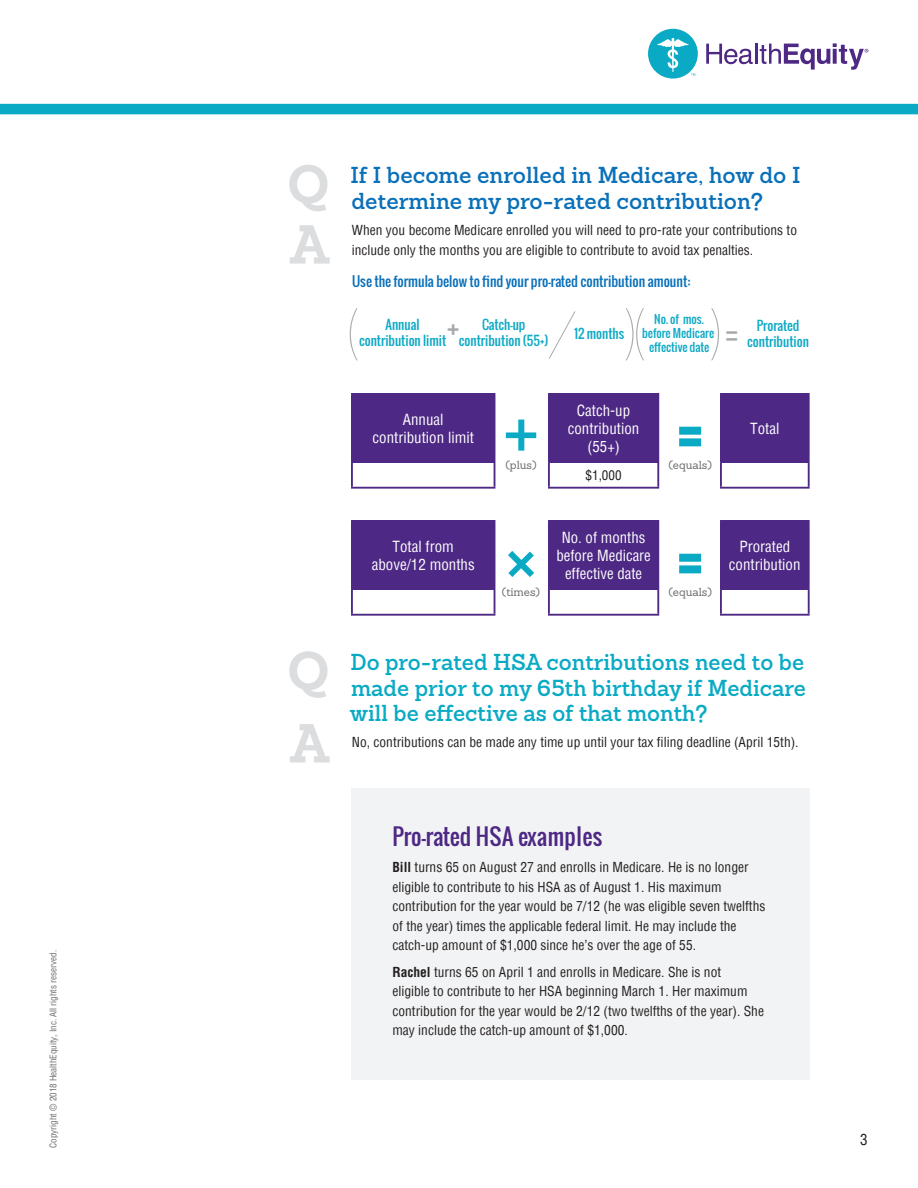
<style>
.page{position:relative;width:918px;height:1188px;background:#fff}
.page>*{position:absolute;margin:0;border:0;box-sizing:border-box;transform-origin:0 0}
.t1{font:700 73.5px "Oswald";color:#0aaac5}
.t2{font:73.5px "Sanchez Slab";color:#0aaac5}
.t3{font:200 57.45px "Helvetica Neue";color:#a7aaac}
.t4{font:700 53.4px "Sanchez Slab";color:#dcdddf}
.t5{font:300 43.5px "Oswald";color:#a7aaac}
.t6{font:600 22.5px/25.5px "Sanchez Slab";color:#0aaac5;text-align:justify}
.t7{font:600 22.5px/25.5px "Sanchez Slab";color:#0970b9}
.t8{font:22.5px "Oswald";letter-spacing:.02em;color:#4d2884}
.t9{font:condensed 15px/18px "Helvetica";color:#fff;text-align:center}
.t10{font:condensed 15px "Helvetica";color:#231f20}
.t11{font:condensed 13.5px/19.5px "Helvetica";color:#231f20}
.t12{font:13.5px "Oswald";color:#0970b9}
.t13{font:condensed 13.2px "Helvetica";color:#231f20}
.t14{font:12.9px/15.5px "Oswald";color:#0ea9c5;text-align:center}
.t15{font:11.55px/13.8px "Oswald";color:#0ea9c5;text-align:center}
.t16{font:11.25px "Sanchez Slab";color:#6c6d70}
.t17{font:condensed 9px "Helvetica";color:#6c6d70}
.s1{font-family:"Helvetica LT Std";font-weight:700}
</style>
<div class="page">
<div style="left:351px;top:788px;width:459px;height:292px;background:#f2f3f4"></div>
<svg style="left:549px;top:311px;width:27px;height:48px"></svg>
<div style="left:352px;top:394px;width:143px;height:69px;background:#4d2884"></div>
<hr style="left:351px;top:393px;width:144px;height:2px;background:#4d2884">
<hr style="left:351px;top:395px;width:2px;height:68px;background:#4d2884">
<hr style="left:351px;top:463px;width:2px;height:24px;background:#4d2884">
<svg style="left:494px;top:463px;width:1px;height:24px"></svg>
<hr style="left:351px;top:487px;width:144px;height:2px;background:#4d2884">
<div style="left:352px;top:521px;width:143px;height:69px;background:#4d2884"></div>
<hr style="left:351px;top:520px;width:144px;height:2px;background:#4d2884">
<hr style="left:351px;top:522px;width:2px;height:68px;background:#4d2884">
<hr style="left:351px;top:590px;width:2px;height:24px;background:#4d2884">
<svg style="left:494px;top:590px;width:1px;height:24px"></svg>
<hr style="left:351px;top:614px;width:144px;height:2px;background:#4d2884">
<div style="left:549px;top:394px;width:109px;height:69px;background:#4d2884"></div>
<hr style="left:548px;top:393px;width:111px;height:2px;background:#4d2884">
<hr style="left:548px;top:395px;width:2px;height:68px;background:#4d2884">
<hr style="left:657px;top:395px;width:2px;height:68px;background:#4d2884">
<hr style="left:548px;top:463px;width:2px;height:24px;background:#4d2884">
<hr style="left:657px;top:463px;width:2px;height:24px;background:#4d2884">
<hr style="left:548px;top:487px;width:111px;height:2px;background:#4d2884">
<div style="left:549px;top:521px;width:109px;height:69px;background:#4d2884"></div>
<hr style="left:548px;top:520px;width:111px;height:2px;background:#4d2884">
<hr style="left:548px;top:522px;width:2px;height:68px;background:#4d2884">
<hr style="left:657px;top:522px;width:2px;height:68px;background:#4d2884">
<hr style="left:548px;top:590px;width:2px;height:24px;background:#4d2884">
<hr style="left:657px;top:590px;width:2px;height:24px;background:#4d2884">
<hr style="left:548px;top:614px;width:111px;height:2px;background:#4d2884">
<div style="left:721px;top:394px;width:88px;height:69px;background:#4d2884"></div>
<hr style="left:720px;top:393px;width:90px;height:2px;background:#4d2884">
<hr style="left:720px;top:395px;width:2px;height:68px;background:#4d2884">
<hr style="left:808px;top:395px;width:2px;height:68px;background:#4d2884">
<hr style="left:720px;top:463px;width:2px;height:24px;background:#4d2884">
<hr style="left:808px;top:463px;width:2px;height:24px;background:#4d2884">
<hr style="left:720px;top:487px;width:90px;height:2px;background:#4d2884">
<div style="left:721px;top:521px;width:88px;height:69px;background:#4d2884"></div>
<hr style="left:720px;top:520px;width:90px;height:2px;background:#4d2884">
<hr style="left:720px;top:522px;width:2px;height:68px;background:#4d2884">
<hr style="left:808px;top:522px;width:2px;height:68px;background:#4d2884">
<hr style="left:720px;top:590px;width:2px;height:24px;background:#4d2884">
<hr style="left:808px;top:590px;width:2px;height:24px;background:#4d2884">
<hr style="left:720px;top:614px;width:90px;height:2px;background:#4d2884">
<div style="left:0;top:104px;width:918px;height:10px;background:#0aaac5"></div>
<svg style="left:508px;top:551px;width:26px;height:26px"></svg>
<svg style="left:706px;top:44px;width:47px;height:20px"></svg>
<hr style="left:755px;top:44px;width:2px;height:20px;background:#4d2884">
<svg style="left:760px;top:43px;width:108px;height:27px"></svg>
<div style="left:648px;top:29px;width:50px;height:50px;background:#0aaac5;border-radius:50%"></div>
<svg style="left:657px;top:38px;width:38px;height:38px"></svg>
<p class="t17" style="left:47px;top:1148px;width:199px;rotate:-90deg">Copyright © 2018 HealthEquity, Inc. All rights reserved.</p>
<h3 class="t4" style="left:287px;top:147px;width:44px">Q</h3>
<h3 class="t4" style="left:290px;top:207px;width:40px">A</h3>
<h3 class="t7" style="left:350px;top:162px;width:452px">If I become enrolled in Medicare, how do I determine my pro-rated contribution?</h3>
<p class="t11" style="left:352px;top:220px;width:447px">When you become Medicare enrolled you will need to pro-rate your contributions to include only the months you are eligible to contribute to avoid tax penalties.</p>
<p class="t12" style="left:352px;top:271px;width:340px">Use the formula below to find your pro-rated contribution amount:</p>
<h2 class="t3" style="left:346px;top:285px;width:14px">(</h2>
<p class="t14" style="left:359px;top:317px;width:89px">Annual contribution limit</p>
<h3 class="t5" style="left:446px;top:295px;width:15px">+</h3>
<p class="t14" style="left:482px;top:317px;width:45px">Catch-up</p>
<p class="t14" style="left:459px;top:333px;width:91px">contribution (55+)</p>
<p class="t14" style="left:574px;top:326px;width:52px">12 months</p>
<h2 class="t3" style="left:632px;top:285px;width:14px">(</h2>
<p class="t15" style="left:642px;top:312px;width:74px">No. of mos. before Medicare effective date</p>
<h3 class="t5" style="left:724px;top:298px;width:17px">=</h3>
<p class="t14" style="left:757px;top:318px;width:44px">Prorated</p>
<p class="t14" style="left:747px;top:333px;width:63px">contribution</p>
<p class="t9" style="left:373px;top:410px;width:103px">Annual contribution limit</p>
<p class="t9" style="left:568px;top:401px;width:73px">Catch-up contribution (55+)</p>
<p class="t13" style="left:586px;top:467px;width:38px">$1,000</p>
<h1 class="t2" style="left:503px;top:382px;width:38px">+</h1>
<p class="t16" style="left:505px;top:458px;width:33px">(plus)</p>
<p class="t16" style="left:669px;top:458px;width:45px">(equals)</p>
<h1 class="t1" style="left:677px;top:370px;width:29px">=</h1>
<p class="t9" style="left:750px;top:419px;width:31px">Total</p>
<p class="t9" style="left:372px;top:537px;width:104px">Total from above/12 months</p>
<p class="t16" style="left:502px;top:584px;width:40px">(times)</p>
<p class="t9" style="left:556px;top:528px;width:96px">No. of months before Medicare effective date</p>
<p class="t9" style="left:739px;top:537px;width:52px">Prorated</p>
<h1 class="t1" style="left:677px;top:497px;width:29px">=</h1>
<p class="t9" style="left:729px;top:555px;width:73px">contribution</p>
<p class="t16" style="left:669px;top:585px;width:45px">(equals)</p>
<h3 class="t4" style="left:287px;top:634px;width:44px">Q</h3>
<h3 class="t4" style="left:290px;top:706px;width:40px">A</h3>
<h3 class="t6" style="left:350px;top:649px;width:458px">Do pro-rated HSA contributions need to be made prior to my 65th birthday if Medicare will be effective as of that month?</h3>
<p class="t11" style="left:352px;top:732px;width:448px">No, contributions can be made any time up until your tax filing deadline (April 15th).</p>
<h3 class="t8" style="left:392px;top:820px;width:212px">Pro-rated HSA examples</h3>
<p class="t11" style="left:392px;top:858px;width:375px"><span class="s1">Bill</span> turns 65 on August 27 and enrolls in Medicare. He is no longer eligible to contribute to his HSA as of August 1. His maximum contribution for the year would be 7/12 (he was eligible seven twelfths of the year) times the applicable federal limit. He may include the catch-up amount of $1,000 since he’s over the age of 55.</p>
<p class="t11" style="left:392px;top:962px;width:373px"><span class="s1">Rachel</span> turns 65 on April 1 and enrolls in Medicare. She is not<br>eligible to contribute to her HSA beginning March 1. Her maximum contribution for the year would be 2/12 (two twelfths of the year). She may include the catch-up amount of $1,000.</p>
<p class="t10" style="left:860px;top:1130px;width:9px">3</p>
</div>
